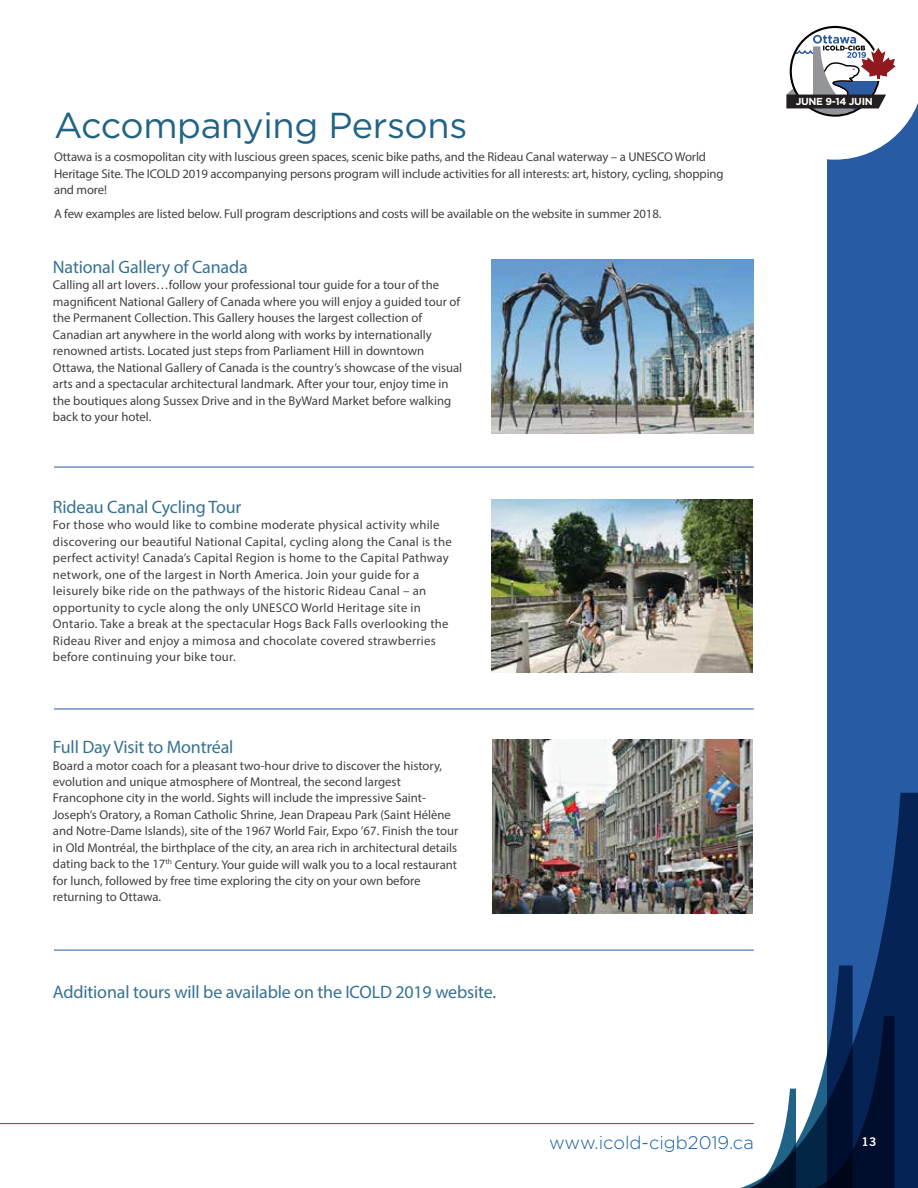
<style>
.page{position:relative;width:918px;height:1188px;background:#fff}
.page>*{position:absolute;margin:0;border:0;box-sizing:border-box;transform-origin:0 0}
.t1{font:36px "Gotham";letter-spacing:-.01em;color:#216386}
.t2{font:300 18.15px "Gotham";color:#125ca8}
.t3{font:18px "Myriad Pro";letter-spacing:-.01em;color:#377292}
.t4{font:12.75px/16.5px "Myriad Pro";color:#414042}
.t5{font:12.75px/16.5px "Myriad Pro";letter-spacing:.02em;color:#414042}
.t6{font:12px "Trade Gothic Bold Two";color:#fff}
.t7{font:700 10.2px "Gotham";letter-spacing:-.03em;color:#fff}
</style>
<div class="page">
<div style="left:827px;top:59px;width:91px;height:1129px;background:#275ba3"></div>
<svg style="left:699px;top:793px;width:219px;height:395px"></svg>
<svg style="left:706px;top:965px;width:188px;height:223px"></svg>
<svg style="left:786px;top:25px;width:132px;height:135px"></svg>
<hr style="left:0;top:1123px;width:754px;height:1px;background:#275ba3">
<img style="left:492px;top:259px;width:262px;height:174px">
<img style="left:493px;top:740px;width:260px;height:173px">
<hr style="left:54px;top:467px;width:700px;height:1px;background:#275ba3">
<hr style="left:54px;top:709px;width:700px;height:1px;background:#275ba3">
<hr style="left:54px;top:950px;width:700px;height:1px;background:#275ba3">
<img style="left:492px;top:499px;width:260px;height:173px">
<h1 class="t1" style="left:54px;top:105px;width:415px">Accompanying Persons</h1>
<p class="t4" style="left:54px;top:149px;width:671px">Ottawa is a cosmopolitan city with luscious green spaces, scenic bike paths, and the Rideau Canal waterway – a UNESCO World<br>Heritage Site. The ICOLD 2019 accompanying persons program will include activities for all interests: art, history, cycling, shopping and more!</p>
<p class="t4" style="left:54px;top:205px;width:609px">A few examples are listed below. Full program descriptions and costs will be available on the website in summer 2018.</p>
<h3 class="t3" style="left:53px;top:256px;width:196px">National Gallery of Canada</h3>
<p class="t4" style="left:53px;top:277px;width:411px">Calling all art lovers…follow your professional tour guide for a tour of the magnificent National Gallery of Canada where you will enjoy a guided tour of the Permanent Collection. This Gallery houses the largest collection of Canadian art anywhere in the world along with works by internationally renowned artists. Located just steps from Parliament Hill in downtown Ottawa, the National Gallery of Canada is the country’s showcase of the visual arts and a spectacular architectural landmark. After your tour, enjoy time in the boutiques along Sussex Drive and in the ByWard Market before walking back to your hotel.</p>
<h3 class="t3" style="left:53px;top:495px;width:190px">Rideau Canal Cycling Tour</h3>
<p class="t5" style="left:53px;top:516px;width:400px">For those who would like to combine moderate physical activity while discovering our beautiful National Capital, cycling along the Canal is the perfect activity! Canada’s Capital Region is home to the Capital Pathway network, one of the largest in North America. Join your guide for a leisurely bike ride on the pathways of the historic Rideau Canal – an opportunity to cycle along the only UNESCO World Heritage site in Ontario. Take a break at the spectacular Hogs Back Falls overlooking the Rideau River and enjoy a mimosa and chocolate covered strawberries before continuing your bike tour.</p>
<h3 class="t3" style="left:53px;top:736px;width:182px">Full Day Visit to Montréal</h3>
<p class="t4" style="left:53px;top:757px;width:407px">Board a motor coach for a pleasant two-hour drive to discover the history, evolution and unique atmosphere of Montreal, the second largest Francophone city in the world. Sights will include the impressive Saint-Joseph’s Oratory, a Roman Catholic Shrine, Jean Drapeau Park (Saint Hélène and Notre-Dame Islands), site of the 1967 World Fair, Expo ’67. Finish the tour in Old Montréal, the birthplace of the city, an area rich in architectural details dating back to the 17<sup>th</sup> Century. Your guide will walk you to a local restaurant for lunch, followed by free time exploring the city on your own before returning to Ottawa.</p>
<h3 class="t3" style="left:53px;top:980px;width:445px">Additional tours will be available on the ICOLD 2019 website.</h3>
<p class="t7" style="left:796px;top:95px;width:79px">JUNE 9-14 JUIN</p>
<h2 class="t2" style="left:549px;top:1133px;width:206px">www.icold-cigb2019.ca</h2>
<p class="t6" style="left:862px;top:1134px;width:16px">13</p>
</div>
